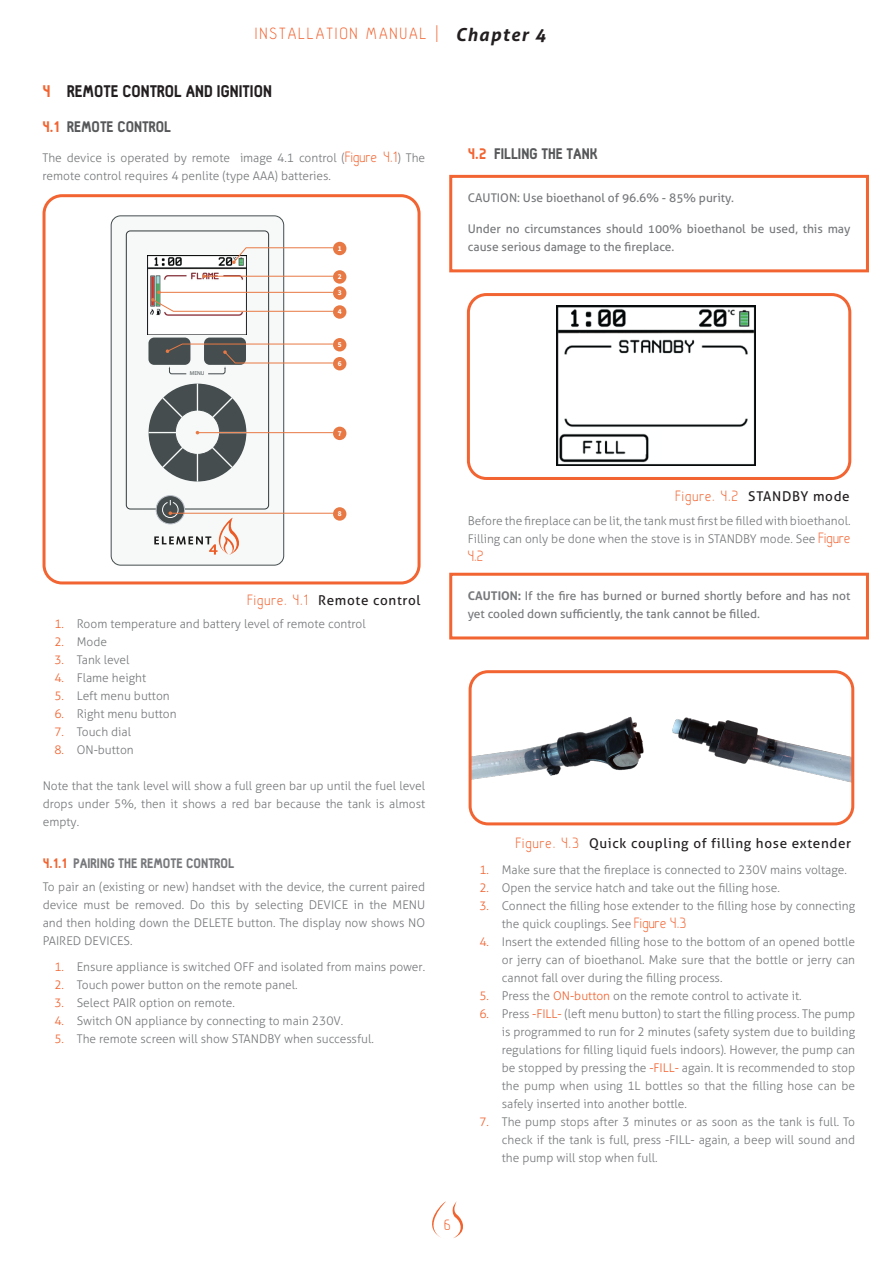
<style>
.page{position:relative;width:893px;height:1263px;background:#fff}
.page>*{position:absolute;margin:0;border:0;box-sizing:border-box;transform-origin:0 0}
.t1{font:300 18px "Hallosans";letter-spacing:.11em;color:#f26431}
.t2{font:900 16.5px "Hallosans";color:#231f20}
.t3{font:300 16.5px "Hallosans";color:#f26431}
.t4{font:900 15px "Hallosans";color:#57585a}
.t5{font:13.5px "Aller";letter-spacing:.05em;color:#231f20}
.t6{font:900 13.5px "Hallosans";color:#76787b}
.t7{font:300 12px/18px "Aller";color:#76787b;text-align:justify}
.Warning{font:12px/18px "Aller";color:#76787b}
.t8{font:700 7.5px/16px "Source Sans Pro";color:#fff}
.t9{font:5.7px "Myriad Pro";color:#454d4e}
.s1{font-family:"Aller";font-weight:700;font-style:italic;color:#231f20}
.s2{color:#f26431}
.s3{font-family:"Hallosans";font-size:16.5px;color:#f26431}
.s4{font-family:"Hallosans";font-weight:300;font-size:16.5px;color:#f26431}
.s5{font-weight:700}
</style>
<div class="page">
<svg style="left:432px;top:1202px;width:13px;height:35px"></svg>
<svg style="left:453px;top:1201px;width:10px;height:37px"></svg>
<div style="left:111px;top:216px;width:173px;height:349px;background:#f7f9f9;border-radius:9px"></div>
<div style="left:111px;top:216px;width:173px;height:349px;border:1px solid #454d4e;border-radius:9px"></div>
<div style="left:148px;top:338px;width:42px;height:27px;background:#454d4e;border-radius:6px"></div>
<div style="left:204px;top:338px;width:42px;height:27px;background:linear-gradient(to right,#454d4e,#454d4e);border-radius:6px"></div>
<div style="left:126px;top:231px;width:143px;height:278px;border:1px solid #31393a;border-radius:4px"></div>
<div style="left:156px;top:496px;width:28px;height:28px;background:#454d4e;border-radius:50%"></div>
<div style="left:156px;top:495px;width:29px;height:29px;border:1px solid #bbc1c8;border-radius:50%"></div>
<div style="left:149px;top:384px;width:97px;height:97px;background:#454d4e;border-radius:50%"></div>
<hr style="left:197px;top:384px;width:1px;height:97px;background:#f7f9f9">
<hr style="left:149px;top:432px;width:97px;height:1px;background:#f7f9f9">
<div style="left:333px;top:242px;width:13px;height:13px;background:#e87944;border-radius:50%"></div>
<hr style="left:197px;top:432px;width:136px;height:1px;background:#e87944">
<svg style="left:161px;top:396px;width:73px;height:73px"></svg>
<div style="left:333px;top:427px;width:13px;height:13px;background:#e87944;border-radius:50%"></div>
<hr style="left:170px;top:513px;width:163px;height:1px;background:#e87944">
<div style="left:333px;top:507px;width:13px;height:14px;background:#e87944;border-radius:50%"></div>
<div style="left:333px;top:338px;width:13px;height:13px;background:#e87944;border-radius:50%"></div>
<svg style="left:165px;top:344px;width:168px;height:30px"></svg>
<div style="left:333px;top:357px;width:13px;height:13px;background:#e87944;border-radius:50%"></div>
<img style="left:148px;top:256px;width:98px;height:79px">
<svg style="left:232px;top:247px;width:101px;height:17px"></svg>
<div style="left:333px;top:270px;width:13px;height:14px;background:#e87944;border-radius:50%"></div>
<hr style="left:204px;top:276px;width:129px;height:1px;background:#e87944">
<svg style="left:202px;top:274px;width:4px;height:4px"></svg>
<div style="left:333px;top:286px;width:13px;height:14px;background:#e87944;border-radius:50%"></div>
<div style="left:333px;top:305px;width:13px;height:14px;background:#e87944;border-radius:50%"></div>
<svg style="left:151px;top:291px;width:182px;height:21px"></svg>
<svg style="left:154px;top:500px;width:89px;height:55px"></svg>
<div style="left:43px;top:194px;width:378px;height:390px;border:3px solid #f26431;border-radius:18px"></div>
<img style="left:556px;top:306px;width:200px;height:160px">
<div style="left:467px;top:293px;width:384px;height:187px;border:3px solid #f26431;border-radius:18px"></div>
<div style="left:449px;top:573px;width:420px;height:66px;border:3px solid #f26431"></div>
<div style="left:449px;top:175px;width:420px;height:97px;border:3px solid #f26431"></div>
<img style="left:470px;top:674px;width:383px;height:150px">
<div style="left:469px;top:670px;width:385px;height:155px;border:3px solid #f26431;border-radius:18px"></div>
<h1 class="t1" style="left:255px;top:24px;width:292px">INSTALLATION MANUAL | <span class="s1">Chapter 4</span></h1>
<p class="t2" style="left:43px;top:82px;width:231px"><span class="s2">4</span> REMOTE CONTROL AND IGNITION</p>
<p class="t4" style="left:43px;top:118px;width:130px"><span class="s2">4.1</span> REMOTE CONTROL</p>
<p class="t7" style="left:43px;top:149px;width:384px">The device is operated by remote image 4.1 control (<span class="s3">Figure 4.1</span>) The remote control requires 4 penlite (type AAA) batteries.</p>
<p class="t4" style="left:468px;top:145px;width:132px"><span class="s2">4.2</span> FILLING THE TANK</p>
<p class="Warning" style="left:468px;top:189px;width:268px">CAUTION: Use bioethanol of 96.6% - 85% purity.</p>
<p class="Warning" style="left:468px;top:220px;width:384px">Under no circumstances should 100% bioethanol be used, this may cause serious damage to the fireplace.</p>
<p class="t8" style="left:338px;top:240px;width:5px">1</p>
<p class="t8" style="left:338px;top:269px;width:5px">2<br>3</p>
<p class="t8" style="left:338px;top:304px;width:5px">4</p>
<p class="t9" style="left:190px;top:370px;width:16px">MENU</p>
<p class="t8" style="left:338px;top:336px;width:5px">5</p>
<p class="t8" style="left:338px;top:355px;width:5px">6</p>
<p class="t8" style="left:338px;top:425px;width:5px">7</p>
<p class="t8" style="left:338px;top:506px;width:5px">8</p>
<p class="t5" style="left:247px;top:592px;width:175px"><span class="s4">Figure. 4.1</span> Remote control</p>
<p class="t7" style="left:54px;top:614px;width:313px"><span class="s2">1.</span> Room temperature and battery level of remote control</p>
<p class="t7" style="left:54px;top:632px;width:54px"><span class="s2">2.</span> Mode</p>
<p class="t7" style="left:54px;top:650px;width:77px"><span class="s2">3.</span> Tank level</p>
<p class="t7" style="left:54px;top:668px;width:93px"><span class="s2">4.</span> Flame height</p>
<p class="t7" style="left:54px;top:686px;width:117px"><span class="s2">5.</span> Left menu button</p>
<p class="t7" style="left:54px;top:704px;width:124px"><span class="s2">6.</span> Right menu button</p>
<p class="t7" style="left:54px;top:722px;width:78px"><span class="s2">7.</span> Touch dial</p>
<p class="t7" style="left:54px;top:740px;width:81px"><span class="s2">8.</span> ON-button</p>
<p class="t7" style="left:43px;top:776px;width:384px">Note that the tank level will show a full green bar up until the fuel level drops under 5%, then it shows a red bar because the tank is almost empty.</p>
<p class="t6" style="left:43px;top:856px;width:193px"><span class="s2">4.1.1</span> PAIRING THE REMOTE CONTROL</p>
<p class="t7" style="left:43px;top:877px;width:384px">To pair an (existing or new) handset with the device, the current paired device must be removed. Do this by selecting DEVICE in the MENU and then holding down the DELETE button. The display now shows NO PAIRED DEVICES.</p>
<p class="t7" style="left:54px;top:958px;width:372px"><span class="s2">1.</span> Ensure appliance is switched OFF and isolated from mains power.</p>
<p class="t7" style="left:54px;top:976px;width:245px"><span class="s2">2.</span> Touch power button on the remote panel.</p>
<p class="t7" style="left:54px;top:994px;width:182px"><span class="s2">3.</span> Select PAIR option on remote.</p>
<p class="t7" style="left:54px;top:1012px;width:291px"><span class="s2">4.</span> Switch ON appliance by connecting to main 230V.</p>
<p class="t7" style="left:54px;top:1030px;width:321px"><span class="s2">5.</span> The remote screen will show STANDBY when successful.</p>
<p class="t5" style="left:675px;top:488px;width:176px"><span class="s4">Figure. 4.2</span> STANDBY mode</p>
<p class="t7" style="left:468px;top:512px;width:384px">Before the fireplace can be lit, the tank must first be filled with bioethanol.<br>Filling can only be done when the stove is in STANDBY mode. See <span class="s3">Figure</span></p>
<p class="t3" style="left:468px;top:547px;width:17px">4.2</p>
<p class="Warning" style="left:468px;top:587px;width:384px"><span class="s5">CAUTION:</span> If the fire has burned or burned shortly before and has not yet cooled down sufficiently, the tank cannot be filled.</p>
<p class="t5" style="left:516px;top:835px;width:337px"><span class="s4">Figure. 4.3</span> Quick coupling of filling hose extender</p>
<p class="t7" style="left:479px;top:860px;width:369px"><span class="s2">1.</span> Make sure that the fireplace is connected to 230V mains voltage.</p>
<p class="t7" style="left:479px;top:878px;width:302px"><span class="s2">2.</span> Open the service hatch and take out the filling hose.</p>
<p class="t7" style="left:502px;top:896px;width:355px;text-indent:-22px"><span class="s2">3.</span> Connect the filling hose extender to the filling hose by connecting the quick couplings. See <span class="s3">Figure 4.3</span></p>
<p class="t7" style="left:502px;top:932px;width:355px;text-indent:-22px"><span class="s2">4.</span> Insert the extended filling hose to the bottom of an opened bottle or jerry can of bioethanol. Make sure that the bottle or jerry can cannot fall over during the filling process.</p>
<p class="t7" style="left:479px;top:986px;width:324px"><span class="s2">5.</span> Press the <span class="s2">ON-button</span> on the remote control to activate it.</p>
<p class="t7" style="left:502px;top:1004px;width:355px;text-indent:-22px"><span class="s2">6.</span> Press <span class="s2">-FILL-</span> (left menu button) to start the filling process. The pump is programmed to run for 2 minutes (safety system due to building regulations for filling liquid fuels indoors). However, the pump can be stopped by pressing the <span class="s2">-FILL-</span> again. It is recommended to stop the pump when using 1L bottles so that the filling hose can be safely inserted into another bottle.</p>
<p class="t7" style="left:502px;top:1112px;width:355px;text-indent:-22px"><span class="s2">7.</span> The pump stops after 3 minutes or as soon as the tank is full. To check if the tank is full, press -FILL- again, a beep will sound and the pump will stop when full.</p>
<h2 class="t3" style="left:444px;top:1216px;width:8px">6</h2>
</div>
